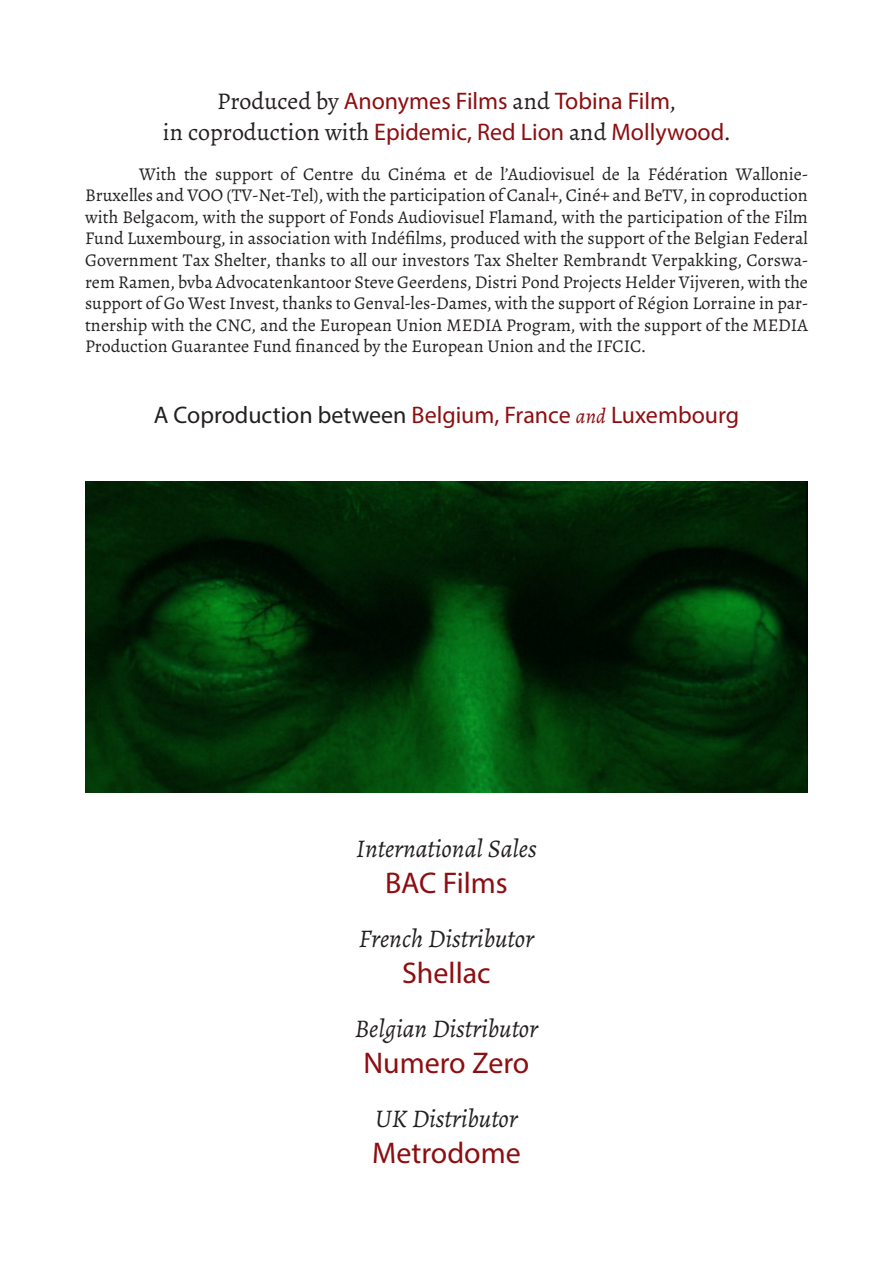
<style>
.page{position:relative;width:893px;height:1263px;background:#fff}
.page>*{position:absolute;margin:0;border:0;box-sizing:border-box;transform-origin:0 0}
.t1{font:30px "Myriad Pro";color:#8d0e11}
.t2{font:italic 25.5px "Alegreya";color:#231f20}
.t3{font:24px/30.6px "Myriad Pro";color:#8d0e11;text-align:center}
.t4{font:18px/21.6px "Alegreya";color:#231f20;text-align:justify}
.s1{font-family:"Alegreya";color:#231f20}
.s2{color:#231f20}
.s3{font-family:"Alegreya";font-style:italic;font-size:21px}
</style>
<div class="page">
<img style="left:85px;top:481px;width:723px;height:311px">
<h3 class="t3" style="left:163px;top:86px;width:569px"><span class="s1">Produced by</span> Anonymes Films <span class="s1">and</span> Tobina Film<span class="s1">,<br>in coproduction with</span> Epidemic, Red Lion <span class="s1">and</span> Mollywood<span class="s1">.</span></h3>
<p class="t4" style="left:85px;top:163px;width:724px;text-indent:54px">With the support of Centre du Cinéma et de l’Audiovisuel de la Fédération Wallonie-Bruxelles and VOO (TV-Net-Tel), with the participation of Canal+, Ciné+ and BeTV, in coproduction with Belgacom, with the support of Fonds Audiovisuel Flamand, with the participation of the Film Fund Luxembourg, in association with Indéfilms, produced with the support of the Belgian Federal Government Tax Shelter, thanks to all our investors Tax Shelter Rembrandt Verpakking, Corswa&shy;rem Ramen, bvba Advocatenkantoor Steve Geerdens, Distri Pond Projects Helder Vijveren, with the support of Go West Invest, thanks to Genval-les-Dames, with the support of Région Lorraine in par&shy;tnership with the CNC, and the European Union MEDIA Program, with the support of the MEDIA Production Guarantee Fund financed by the European Union and the IFCIC.</p>
<h3 class="t3" style="left:154px;top:399px;width:587px"><span class="s2">A Coproduction between</span> Belgium, France <span class="s3">and</span> Luxembourg</h3>
<h2 class="t2" style="left:356px;top:833px;width:182px">International Sales</h2>
<h1 class="t1" style="left:385px;top:865px;width:124px">BAC Films</h1>
<h2 class="t2" style="left:359px;top:923px;width:177px">French Distributor</h2>
<h1 class="t1" style="left:402px;top:955px;width:90px">Shellac</h1>
<h2 class="t2" style="left:355px;top:1013px;width:185px">Belgian Distributor</h2>
<h1 class="t1" style="left:363px;top:1045px;width:167px">Numero Zero</h1>
<h2 class="t2" style="left:375px;top:1103px;width:144px">UK Distributor</h2>
<h1 class="t1" style="left:372px;top:1135px;width:150px">Metrodome</h1>
</div>
